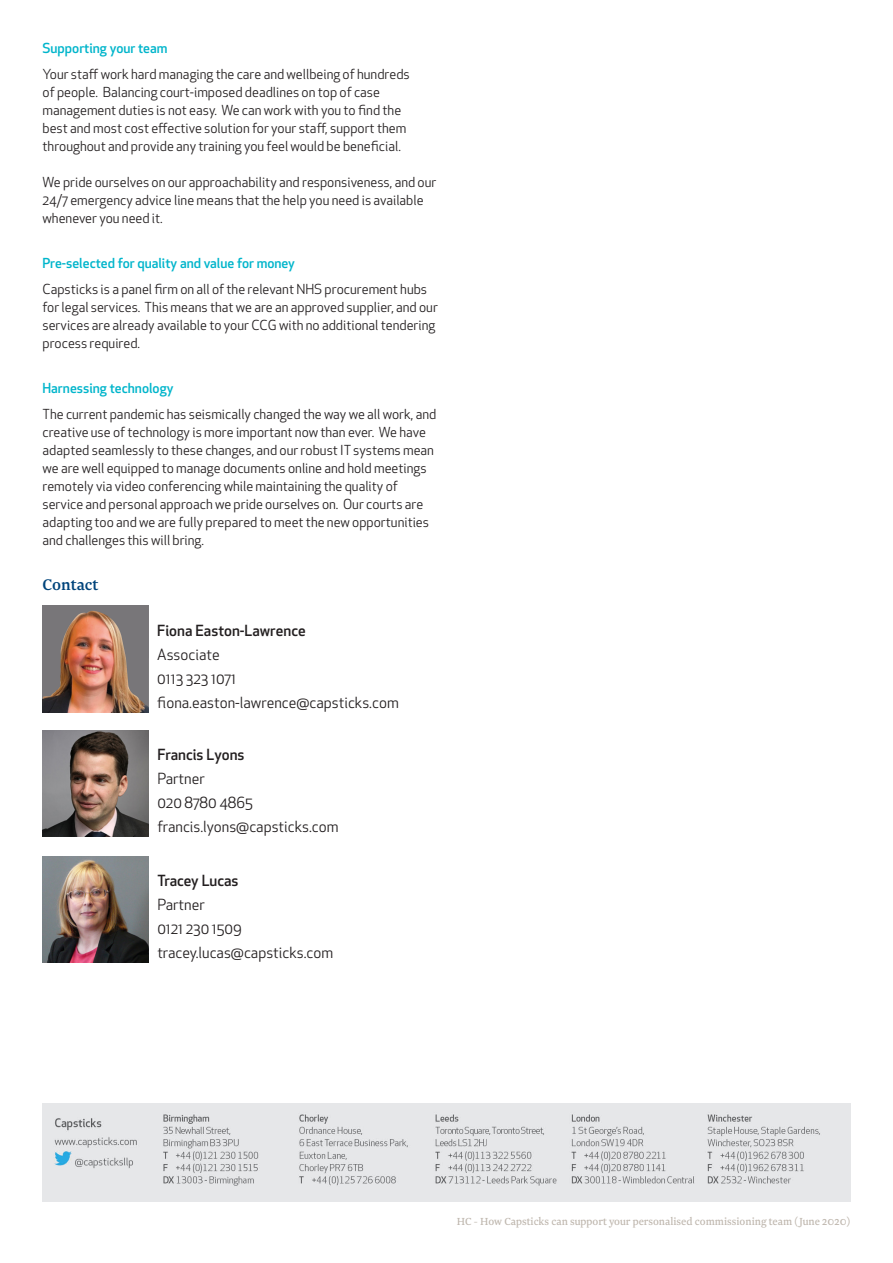
<style>
.page{position:relative;width:893px;height:1263px;background:#fff}
.page>*{position:absolute;margin:0;border:0;box-sizing:border-box;transform-origin:0 0}
.t1{font:500 18px "Newzald";color:#00447b}
.t2{font:15px "Apex New";color:#231f20}
.t3{font:500 15px "Apex New";color:#231f20}
.Paragraph_Style_1{font:13.5px/18px "Apex New";color:#231f20}
.t4{font:500 13.5px "Apex New";color:#00b5cb}
.t5{font:12px "Newzald";color:#beb6ad}
</style>
<div class="page">
<img style="left:42px;top:1103px;width:808px;height:98px">
<img style="left:42px;top:606px;width:107px;height:106px">
<img style="left:43px;top:730px;width:106px;height:107px">
<img style="left:43px;top:856px;width:106px;height:106px">
<p class="t4" style="left:43px;top:39px;width:127px">Supporting your team</p>
<p class="Paragraph_Style_1" style="left:43px;top:65px;width:369px">Your staff work hard managing the care and wellbeing of hundreds of people. Balancing court-imposed deadlines on top of case management duties is not easy. We can work with you to find the best and most cost effective solution for your staff, support them throughout and provide any training you feel would be beneficial.</p>
<p class="Paragraph_Style_1" style="left:43px;top:173px;width:395px">We pride ourselves on our approachability and responsiveness, and our<br>24/7 emergency advice line means that the help you need is available whenever you need it.</p>
<p class="t4" style="left:43px;top:254px;width:254px">Pre-selected for quality and value for money</p>
<p class="Paragraph_Style_1" style="left:43px;top:280px;width:397px">Capsticks is a panel firm on all of the relevant NHS procurement hubs for legal services. This means that we are an approved supplier, and our services are already available to your CCG with no additional tendering process required.</p>
<p class="t4" style="left:43px;top:379px;width:132px">Harnessing technology</p>
<p class="Paragraph_Style_1" style="left:43px;top:405px;width:395px">The current pandemic has seismically changed the way we all work, and creative use of technology is more important now than ever. We have adapted seamlessly to these changes, and our robust IT systems mean we are well equipped to manage documents online and hold meetings remotely via video conferencing while maintaining the quality of service and personal approach we pride ourselves on. Our courts are adapting too and we are fully prepared to meet the new opportunities and challenges this will bring.</p>
<p class="t1" style="left:43px;top:573px;width:57px">Contact</p>
<p class="t3" style="left:157px;top:620px;width:150px">Fiona Easton-Lawrence</p>
<p class="t2" style="left:157px;top:645px;width:64px">Associate</p>
<p class="t2" style="left:157px;top:669px;width:80px">0113 323 1071</p>
<p class="t2" style="left:157px;top:693px;width:243px">fiona.easton-lawrence@capsticks.com</p>
<p class="t3" style="left:157px;top:745px;width:89px">Francis Lyons</p>
<p class="t2" style="left:157px;top:769px;width:49px">Partner</p>
<p class="t2" style="left:157px;top:793px;width:97px">020 8780 4865</p>
<p class="t2" style="left:157px;top:817px;width:183px">francis.lyons@capsticks.com</p>
<p class="t3" style="left:157px;top:871px;width:83px">Tracey Lucas</p>
<p class="t2" style="left:157px;top:895px;width:49px">Partner</p>
<p class="t2" style="left:157px;top:919px;width:86px">0121 230 1509</p>
<p class="t2" style="left:157px;top:943px;width:177px">tracey.lucas@capsticks.com</p>
<p class="t5" style="left:457px;top:1214px;width:395px">HC - How Capsticks can support your personalised commissioning team (June 2020)</p>
</div>
